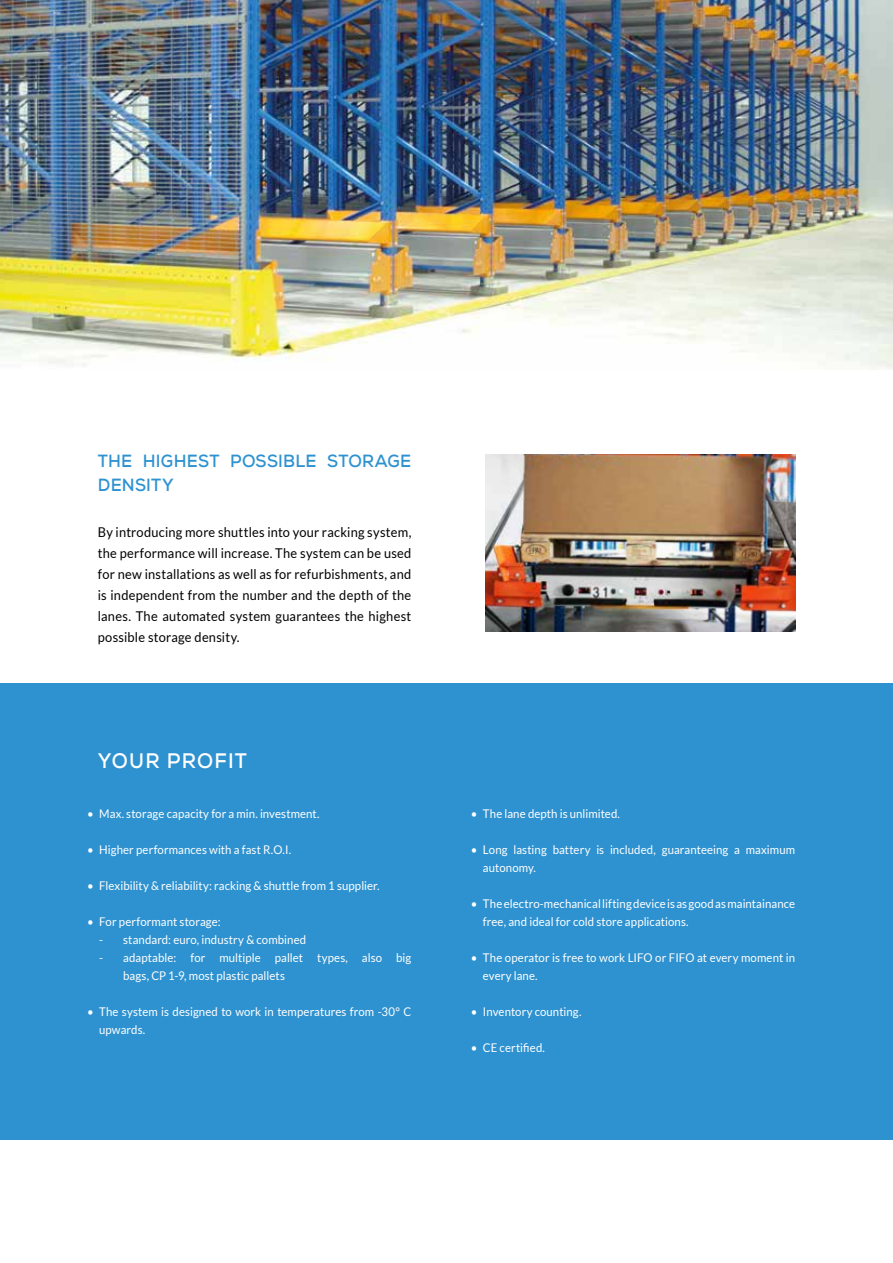
<style>
.page{position:relative;width:893px;height:1263px;background:#fff}
.page>*{position:absolute;margin:0;border:0;box-sizing:border-box;transform-origin:0 0}
.t1{font:700 21px "Nexa";letter-spacing:.055em;color:#fff;scale:.95 1}
.t2{font:700 17.7px/24px "Nexa";letter-spacing:.01em;color:#2e92d0;scale:.95 1}
.t3{font:13.5px/21px "Lato";letter-spacing:.02em;color:#000;text-align:justify;scale:.95 1}
.t4{font:12px/18px "Lato";letter-spacing:.005em;color:#fff;scale:.95 1}
</style>
<div class="page">
<img style="left:0;top:0;width:893px;height:370px">
<div style="left:0;top:683px;width:893px;height:457px;background:#2e92d0"></div>
<img style="left:486px;top:455px;width:309px;height:176px">
<h2 class="t2" style="left:98px;top:449px;width:331px">THE HIGHEST POSSIBLE STORAGE<br>DENSITY</h2>
<p class="t3" style="left:98px;top:522px;width:332px">By introducing more shuttles into your racking system, the performance will increase. The system can be used for new installations as well as for refurbishments, and is independent from the number and the depth of the lanes. The automated system guarantees the highest possible storage density.</p>
<h1 class="t1" style="left:98px;top:747px;width:158px">YOUR PROFIT</h1>
<p class="t4" style="left:87px;top:804px;width:246px">• Max. storage capacity for a min. investment.</p>
<p class="t4" style="left:87px;top:840px;width:216px">• Higher performances with a fast R.O.I.</p>
<p class="t4" style="left:87px;top:876px;width:309px">• Flexibility &amp; reliability: racking &amp; shuttle from 1 supplier.</p>
<p class="t4" style="left:87px;top:912px;width:142px">• For performant storage:</p>
<p class="t4" style="left:99px;top:930px;width:219px">- standard: euro, industry &amp; combined</p>
<p class="t4" style="left:123px;top:948px;width:305px;text-indent:-24px">- adaptable: for multiple pallet types, also big bags, CP 1-9, most plastic pallets</p>
<p class="t4" style="left:99px;top:1002px;width:330px;text-indent:-12px">• The system is designed to work in temperatures from -30° C upwards.</p>
<p class="t4" style="left:471px;top:804px;width:158px">• The lane depth is unlimited.</p>
<p class="t4" style="left:483px;top:840px;width:330px;text-indent:-12px">• Long lasting battery is included, guaranteeing a maximum autonomy.</p>
<p class="t4" style="left:483px;top:894px;width:330px;text-indent:-12px">• The electro-mechanical lifting device is as good as maintainance free, and ideal for cold store applications.</p>
<p class="t4" style="left:483px;top:948px;width:330px;text-indent:-12px">• The operator is free to work LIFO or FIFO at every moment in every lane.</p>
<p class="t4" style="left:471px;top:1002px;width:118px">• Inventory counting.</p>
<p class="t4" style="left:471px;top:1038px;width:79px">• CE certified.</p>
</div>
